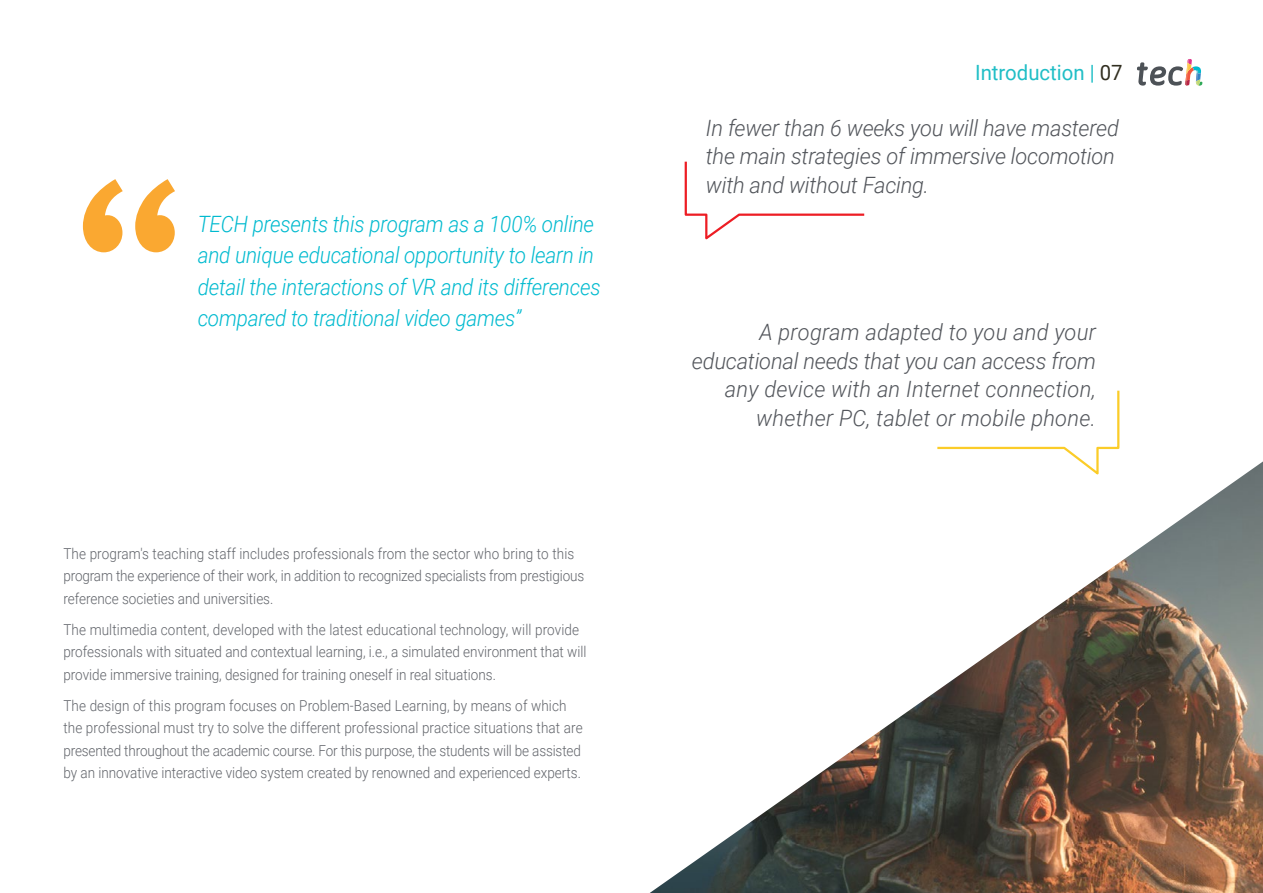
<style>
.page{position:relative;width:1263px;height:893px;background:#fff}
.page>*{position:absolute;margin:0;border:0;box-sizing:border-box;transform-origin:0 0}
.t1{font:italic 300 22.5px/31.5px "Roboto";letter-spacing:-.01em;color:#00bacf;scale:.92 1}
.t2{font:italic 300 22.5px/28.5px "Roboto";letter-spacing:.01em;color:#52555b;text-align:right}
.t3{font:italic 300 22.5px/28.5px "Roboto";letter-spacing:-.01em;color:#52555b}
.t4{font:21px "Roboto";color:#20bec6}
.t5{font:300 15px/22.5px "Roboto";color:#61646a;scale:.9 1}
.s1{color:#312e20}
</style>
<div class="page">
<svg style="left:83px;top:179px;width:92px;height:73px"></svg>
<svg style="left:937px;top:390px;width:183px;height:71px"></svg>
<svg style="left:684px;top:161px;width:181px;height:79px"></svg>
<svg style="left:1137px;top:59px;width:65px;height:27px"></svg>
<img style="left:650px;top:461px;width:613px;height:432px">
<h1 class="t1" style="left:198px;top:207px;width:439px">TECH presents this program as a 100% online and unique educational opportunity to learn in detail the interactions of VR and its differences compared to traditional video games”</h1>
<p class="t5" style="left:63px;top:541px;width:580px">The program's teaching staff includes professionals from the sector who bring to this program the experience of their work, in addition to recognized specialists from prestigious reference societies and universities.</p>
<p class="t5" style="left:63px;top:617px;width:583px">The multimedia content, developed with the latest educational technology, will provide professionals with situated and contextual learning, i.e., a simulated environment that will provide immersive training, designed for training oneself in real situations.</p>
<p class="t5" style="left:63px;top:693px;width:578px">The design of this program focuses on Problem-Based Learning, by means of which the professional must try to solve the different professional practice situations that are presented throughout the academic course. For this purpose, the students will be assisted by an innovative interactive video system created by renowned and experienced experts.</p>
<h2 class="t4" style="left:975px;top:57px;width:149px">Introduction | <span class="s1">07</span></h2>
<h1 class="t3" style="left:706px;top:113px;width:415px">In fewer than 6 weeks you will have mastered the main strategies of immersive locomotion with and without Facing.</h1>
<h1 class="t2" style="left:692px;top:317px;width:405px">A program adapted to you and your educational needs that you can access from any device with an Internet connection, whether PC, tablet or mobile phone.</h1>
</div>
